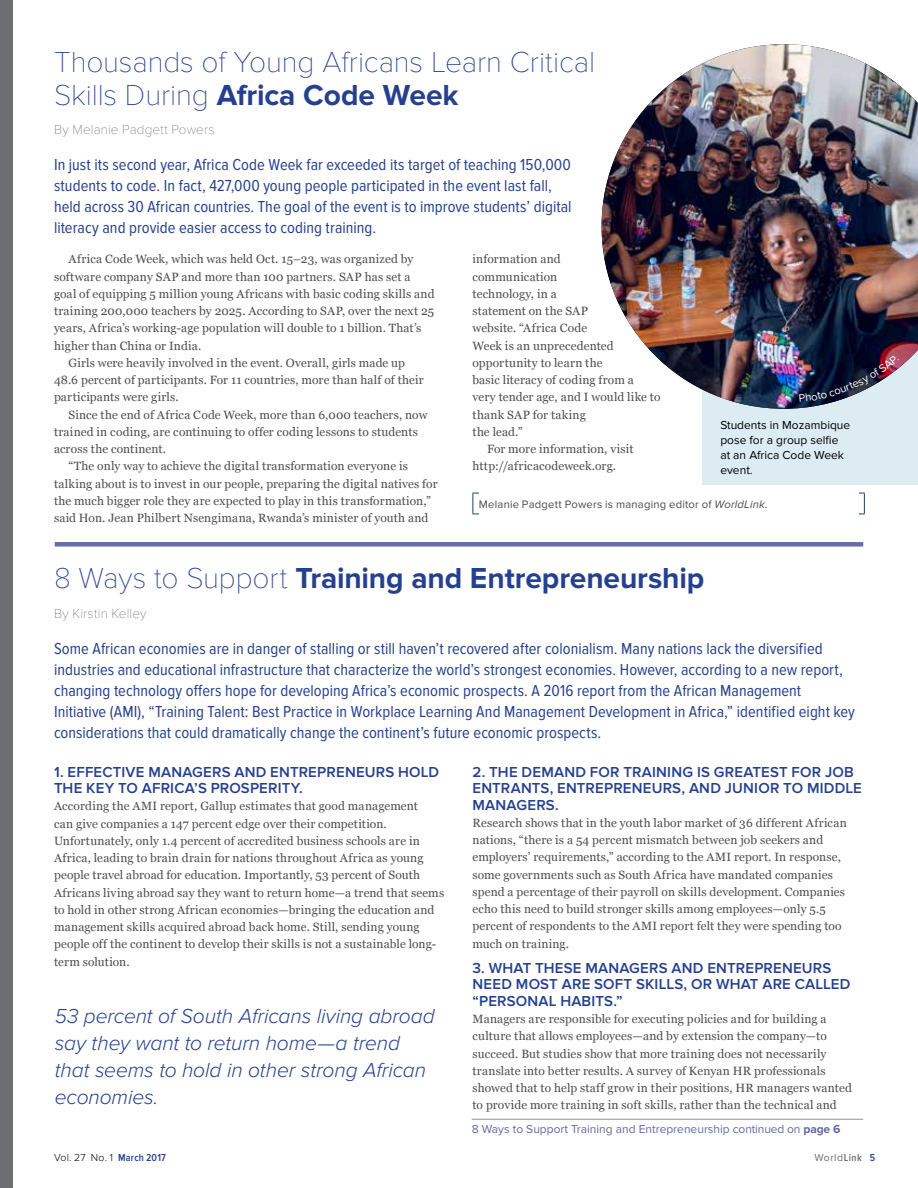
<style>
.page{position:relative;width:918px;height:1188px;background:#fff}
.page>*{position:absolute;margin:0;border:0;box-sizing:border-box;transform-origin:0 0}
.t1{font:700 30px "Proxima Nova";letter-spacing:-.005em;color:#25408f}
.t2{font:100 30px "Proxima Nova T";letter-spacing:-.005em;color:#25408f}
.t3{font:italic 300 21px/27px "Proxima Nova";letter-spacing:-.005em;color:#25408f}
.t4{font:16.5px/21px "Proxima Nova Cond";letter-spacing:.005em;color:#25408f}
.t5{font:600 15px/16.5px "Proxima Nova";letter-spacing:.01em;color:#25408f}
.t6{font:100 13.5px "Proxima Nova T";letter-spacing:.01em;color:#6d6e71}
.t7{font:12px/17.2px "Georgia";letter-spacing:.015em;color:#4d4d4f}
.t8{font:12px/15px "Proxima Nova";color:#000}
.t9{font:12px "Proxima Nova";color:#6269a7}
.t10{font:11.25px "Proxima Nova";letter-spacing:.02em;color:#4d4d4f}
.t11{font:300 10.5px "Proxima Nova";letter-spacing:.015em;color:#000}
.t12{font:10.5px "Proxima Nova";letter-spacing:.045em;color:#6d6e71}
.s1{font-family:"Proxima Nova T";font-weight:100}
.s2{font-style:italic}
.s3{font-weight:700}
.s4{font-family:"Proxima Nova Cond";font-weight:600;color:#25408f}
.s5{font-family:"Proxima Nova Cond";font-weight:600}
</style>
<div class="page">
<div style="left:0;top:0;width:14px;height:1188px;background:#6d6e71"></div>
<div style="left:702px;top:341px;width:216px;height:143px;background:#ddebf3"></div>
<hr style="left:472px;top:493px;width:393px;height:1px;background:#1e4358">
<svg style="left:472px;top:493px;width:1px;height:21px"></svg>
<svg style="left:864px;top:493px;width:1px;height:21px"></svg>
<hr style="left:472px;top:514px;width:393px;height:1px;background:#1e4358">
<div style="left:479px;top:486px;width:379px;height:38px;background:#fff"></div>
<img style="left:602px;top:44px;width:316px;height:365px">
<div style="left:55px;top:542px;width:808px;height:5px;background:#666ca9"></div>
<hr style="left:472px;top:1119px;width:391px;height:1px;background:#939598">
<img style="left:799px;top:355px;width:100px;height:47px">
<h1 class="t2" style="left:54px;top:45px;width:543px">Thousands of Young Africans Learn Critical</h1>
<h1 class="t1" style="left:54px;top:77px;width:406px"><span class="s1">Skills During</span> Africa Code Week</h1>
<p class="t6" style="left:54px;top:122px;width:162px">By Melanie Padgett Powers</p>
<p class="t4" style="left:54px;top:154px;width:519px">In just its second year, Africa Code Week far exceeded its target of teaching 150,000 students to code. In fact, 427,000 young people participated in the event last fall, held across 30 African countries. The goal of the event is to improve students’ digital literacy and provide easier access to coding training.</p>
<p class="t7" style="left:69px;top:251px;width:346px">Africa Code Week, which was held Oct. 15–23, was organized by</p>
<p class="t7" style="left:54px;top:268px;width:358px">software company SAP and more than 100 partners. SAP has set a</p>
<p class="t7" style="left:54px;top:285px;width:382px">goal of equipping 5 million young Africans with basic coding skills and</p>
<p class="t7" style="left:54px;top:302px;width:382px">training 200,000 teachers by 2025. According to SAP, over the next 25</p>
<p class="t7" style="left:54px;top:320px;width:369px">years, Africa’s working-age population will double to 1 billion. That’s</p>
<p class="t7" style="left:54px;top:337px;width:149px">higher than China or India.</p>
<p class="t7" style="left:69px;top:354px;width:338px">Girls were heavily involved in the event. Overall, girls made up</p>
<p class="t7" style="left:54px;top:371px;width:371px">48.6 percent of participants. For 11 countries, more than half of their</p>
<p class="t7" style="left:54px;top:389px;width:126px">participants were girls.</p>
<p class="t7" style="left:69px;top:406px;width:361px">Since the end of Africa Code Week, more than 6,000 teachers, now</p>
<p class="t7" style="left:54px;top:423px;width:365px">trained in coding, are continuing to offer coding lessons to students</p>
<p class="t7" style="left:54px;top:440px;width:114px">across the continent.</p>
<p class="t7" style="left:69px;top:458px;width:341px">“The only way to achieve the digital transformation everyone is</p>
<p class="t7" style="left:54px;top:475px;width:385px">talking about is to invest in our people, preparing the digital natives for</p>
<p class="t7" style="left:54px;top:492px;width:379px">the much bigger role they are expected to play in this transformation,”</p>
<p class="t7" style="left:54px;top:509px;width:376px">said Hon. Jean Philbert Nsengimana, Rwanda’s minister of youth and</p>
<p class="t7" style="left:472px;top:251px;width:90px">information and</p>
<p class="t7" style="left:472px;top:268px;width:86px">communication</p>
<p class="t7" style="left:472px;top:285px;width:86px">technology, in a</p>
<p class="t7" style="left:472px;top:302px;width:117px">statement on the SAP</p>
<p class="t7" style="left:472px;top:320px;width:116px">website. “Africa Code</p>
<p class="t7" style="left:472px;top:337px;width:143px">Week is an unprecedented</p>
<p class="t7" style="left:472px;top:354px;width:132px">opportunity to learn the</p>
<p class="t7" style="left:472px;top:371px;width:163px">basic literacy of coding from a</p>
<p class="t7" style="left:472px;top:389px;width:190px">very tender age, and I would like to</p>
<p class="t7" style="left:472px;top:406px;width:115px">thank SAP for taking</p>
<p class="t7" style="left:472px;top:423px;width:52px">the lead.”</p>
<p class="t7" style="left:487px;top:440px;width:148px">For more information, visit</p>
<p class="t7" style="left:472px;top:458px;width:145px">http://africacodeweek.org.</p>
<p class="t10" style="left:479px;top:498px;width:290px">Melanie Padgett Powers is managing editor of <span class="s2">WorldLink</span>.</p>
<p class="t8" style="left:720px;top:418px;width:131px">Students in Mozambique pose for a group selfie at an Africa Code Week event.</p>
<h1 class="t1" style="left:54px;top:561px;width:652px"><span class="s1">8 Ways to Support</span> Training and Entrepreneurship</h1>
<p class="t6" style="left:54px;top:606px;width:94px">By Kirstin Kelley</p>
<p class="t4" style="left:54px;top:638px;width:802px">Some African economies are in danger of stalling or still haven’t recovered after colonialism. Many nations lack the diversified industries and educational infrastructure that characterize the world’s strongest economies. However, according to a new report, changing technology offers hope for developing Africa’s economic prospects. A 2016 report from the African Management Initiative (AMI), “Training Talent: Best Practice in Workplace Learning And Management Development in Africa,” identified eight key considerations that could dramatically change the continent’s future economic prospects.</p>
<p class="t5" style="left:54px;top:764px;width:387px">1. EFFECTIVE MANAGERS AND ENTREPRENEURS HOLD<br>THE KEY TO AFRICA’S PROSPERITY.</p>
<p class="t7" style="left:54px;top:798px;width:392px">According the AMI report, Gallup estimates that good management<br>can give companies a 147 percent edge over their competition.<br>Unfortunately, only 1.4 percent of accredited business schools are in Africa, leading to brain drain for nations throughout Africa as young people travel abroad for education. Importantly, 53 percent of South Africans living abroad say they want to return home—a trend that seems to hold in other strong African economies—bringing the education and management skills acquired abroad back home. Still, sending young people off the continent to develop their skills is not a sustainable long&shy;term solution.</p>
<p class="t5" style="left:472px;top:764px;width:391px">2. THE DEMAND FOR TRAINING IS GREATEST FOR JOB<br>ENTRANTS, ENTREPRENEURS, AND JUNIOR TO MIDDLE<br>MANAGERS.</p>
<p class="t7" style="left:472px;top:814px;width:376px">Research shows that in the youth labor market of 36 different African nations, “there is a 54 percent mismatch between job seekers and employers’ requirements,” according to the AMI report. In response, some governments such as South Africa have mandated companies spend a percentage of their payroll on skills development. Companies echo this need to build stronger skills among employees—only 5.5 percent of respondents to the AMI report felt they were spending too much on training.</p>
<p class="t5" style="left:472px;top:960px;width:380px">3. WHAT THESE MANAGERS AND ENTREPRENEURS<br>NEED MOST ARE SOFT SKILLS, OR WHAT ARE CALLED “PERSONAL HABITS.”</p>
<p class="t7" style="left:472px;top:1010px;width:381px">Managers are responsible for executing policies and for building a culture that allows employees—and by extension the company—to succeed. But studies show that more training does not necessarily translate into better results. A survey of Kenyan HR professionals showed that to help staff grow in their positions, HR managers wanted to provide more training in soft skills, rather than the technical and</p>
<h2 class="t3" style="left:55px;top:1003px;width:381px">53 percent of South Africans living abroad say they want to return home—a trend that seems to hold in other strong African economies.</h2>
<p class="t9" style="left:472px;top:1122px;width:370px">8 Ways to Support Training and Entrepreneurship continued on <span class="s3">page 6</span></p>
<p class="t11" style="left:54px;top:1151px;width:113px">Vol. 27 No. 1 <span class="s4">March 2017</span></p>
<p class="t12" style="left:814px;top:1151px;width:62px">World<span class="s5">Link</span> <span class="s4">5</span></p>
</div>
